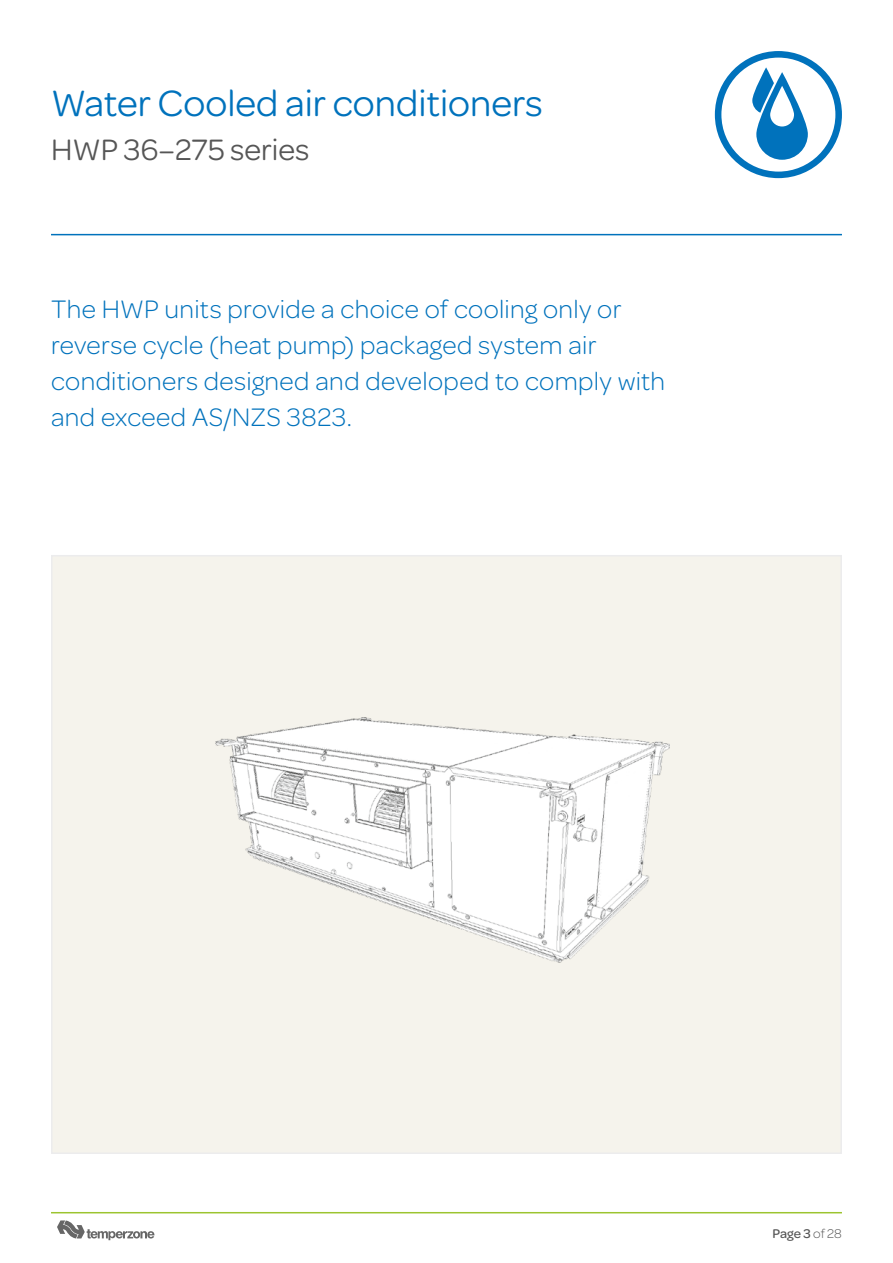
<style>
.page{position:relative;width:893px;height:1263px;background:#fff}
.page>*{position:absolute;margin:0;border:0;box-sizing:border-box;transform-origin:0 0}
.t1{font:39px "Omnes";color:#0072bc}
.t2{font:31.5px "Omnes";color:#565656}
.t3{font:300 27px/36px "Omnes";letter-spacing:.015em;color:#0072bc}
.t4{font:500 13.5px "Omnes";color:#565656}
.s1{font-weight:300}
</style>
<div class="page">
<svg style="left:57px;top:1220px;width:97px;height:20px"></svg>
<hr style="left:51px;top:234px;width:791px;height:1px;background:#0072bc">
<svg style="left:715px;top:51px;width:127px;height:127px"></svg>
<div style="left:51px;top:555px;width:791px;height:599px;background:#f5f3ec"></div>
<hr style="left:51px;top:1212px;width:791px;height:1px;background:#9cc42f">
<img style="left:215px;top:717px;width:455px;height:246px">
<h1 class="t1" style="left:51px;top:77px;width:493px">Water Cooled air conditioners</h1>
<p class="t2" style="left:51px;top:128px;width:260px">HWP 36–275 series</p>
<p class="t3" style="left:51px;top:290px;width:616px">The HWP units provide a choice of cooling only or reverse cycle (heat pump) packaged system air conditioners designed and developed to comply with and exceed AS/NZS 3823.</p>
<p class="t4" style="left:772px;top:1224px;width:71px">Page 3 <span class="s1">of 28</span></p>
</div>
